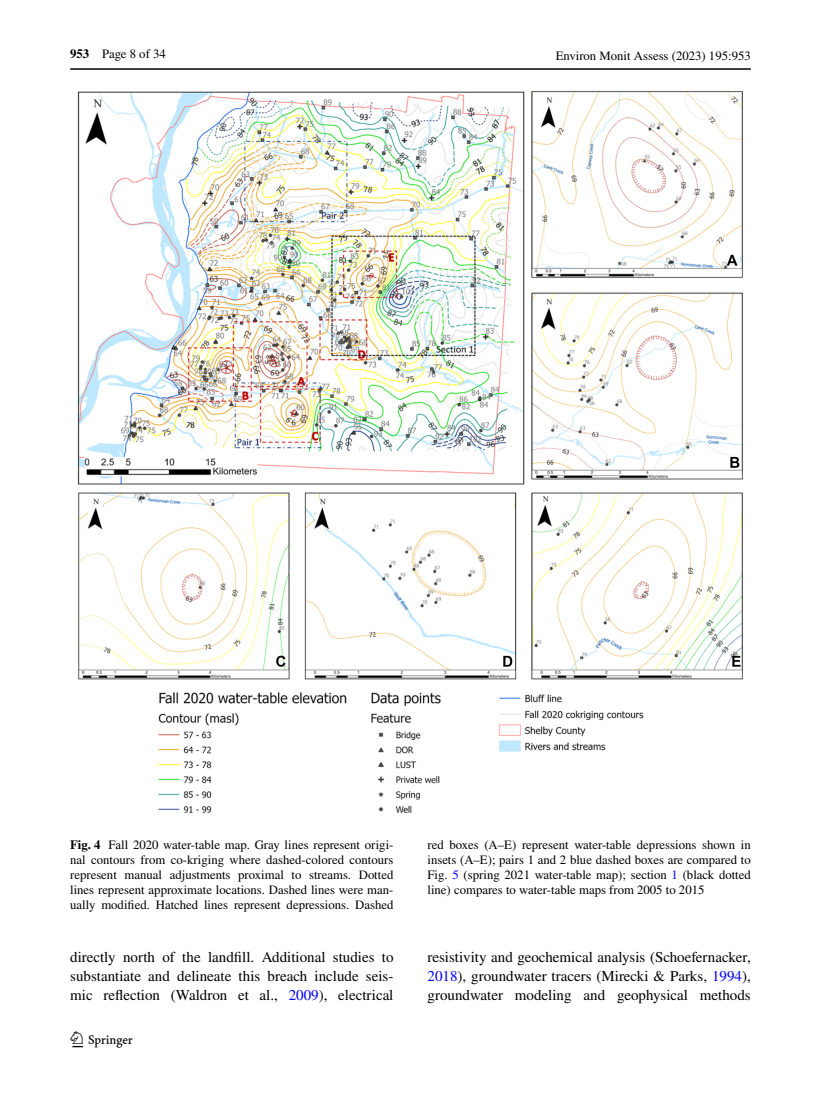
<style>
.page{position:relative;width:821px;height:1106px;background:#fff}
.page>*{position:absolute;margin:0;border:0;box-sizing:border-box;transform-origin:0 0}
.t1{font:22.5px "Springnew Regular 2";color:#000}
.t2{font:15px/18.8px "STIX";color:#000;text-align:justify}
.t3{font:12.75px/15px "STIX";color:#000;text-align:justify}
.s1{font-weight:700}
.s2{color:#00f}
</style>
<div class="page">
<hr style="left:70px;top:68px;width:680px;height:2px;background:#000">
<img style="left:77px;top:91px;width:666px;height:722px">
<p class="t3" style="left:70px;top:47px;width:97px"><span class="s1">953</span> Page 8 of 34</p>
<p class="t3" style="left:555px;top:49px;width:197px">Environ Monit Assess (2023) 195:953</p>
<p class="t3" style="left:70px;top:838px;width:325px"><span class="s1">Fig. 4</span> Fall 2020 water-table map. Gray lines represent origi&shy;nal contours from co-kriging where dashed-colored contours represent manual adjustments proximal to streams. Dotted lines represent approximate locations. Dashed lines were man&shy;ually modified. Hatched lines represent depressions. Dashed</p>
<p class="t3" style="left:427px;top:838px;width:325px">red boxes (A–E) represent water-table depressions shown in insets (A–E); pairs 1 and 2 blue dashed boxes are compared to Fig. <span class="s2">5</span> (spring 2021 water-table map); section <span class="s2">1</span> (black dotted line) compares to water-table maps from 2005 to 2015</p>
<p class="t2" style="left:70px;top:948px;width:325px">directly north of the landfill. Additional studies to substantiate and delineate this breach include seis&shy;mic reflection (Waldron et al., <span class="s2">2009</span>), electrical</p>
<p class="t2" style="left:427px;top:948px;width:325px">resistivity and geochemical analysis (Schoefernacker, <span class="s2">2018</span>), groundwater tracers (Mirecki &amp; Parks, <span class="s2">1994</span>), groundwater modeling and geophysical methods</p>
<h1 class="t1" style="left:72px;top:1031px;width:62px">1 3</h1>
</div>
